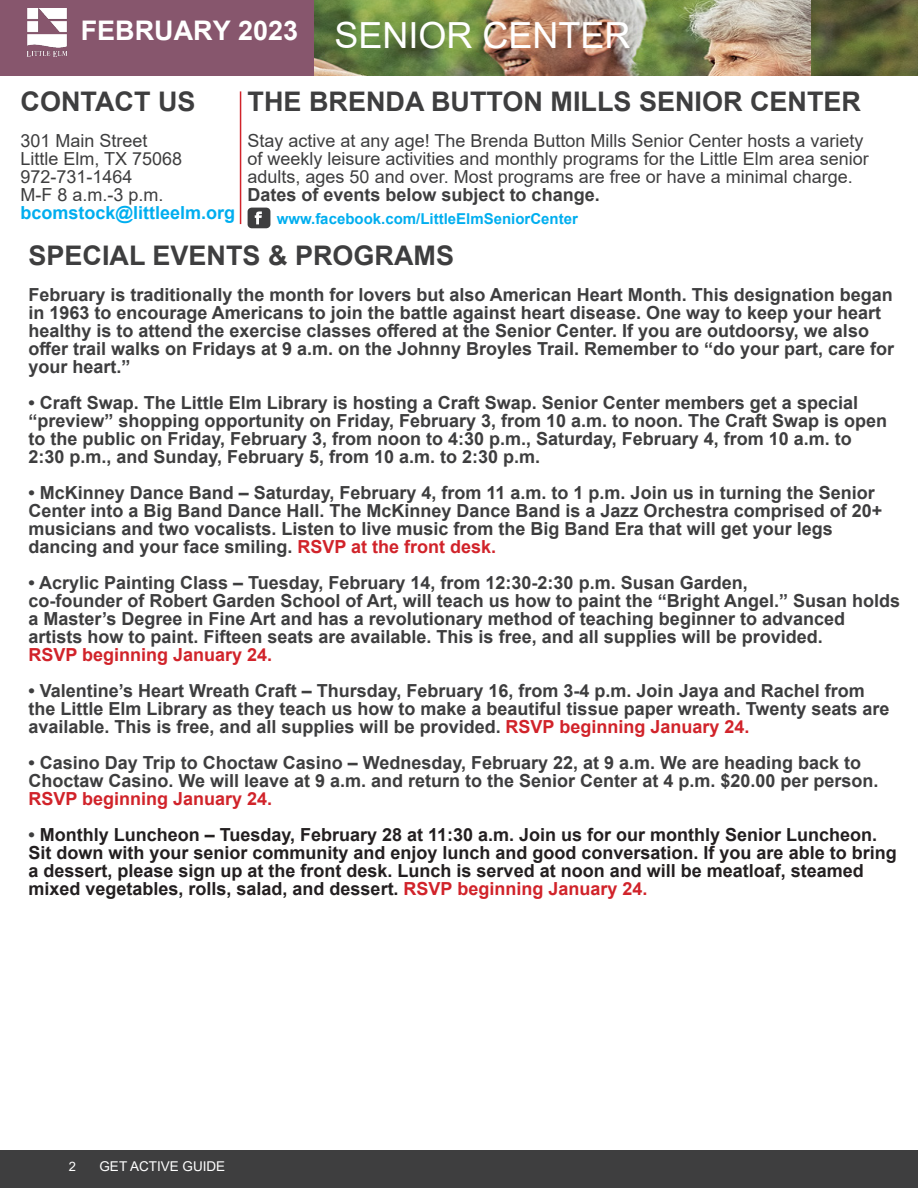
<style>
.page{position:relative;width:918px;height:1188px;background:#fff}
.page>*{position:absolute;margin:0;border:0;box-sizing:border-box;transform-origin:0 0}
.t1{font:36px "Arial";color:#fff}
.t2{font:700 27px "Arial";color:#3e3e3f}
.t3{font:700 27px "Arial";color:#fff}
.t4{font:700 18px/18px "Arial";color:#3e3e3f}
.t5{font:18px/18px "Arial";color:#3e3e3f}
.t6{font:700 18px/18px "Arial";color:#231f20}
.t7{font:700 15px "Arial";color:#00aeef}
.t8{font:13.5px "Arial";color:#fff}
.t9{font:12.9px "Arial";color:#fff}
.s1{font-weight:700;color:#00aeef}
.s2{font-weight:700}
.s3{color:#d1232a}
.s4{color:#3e3e3f}
</style>
<div class="page">
<div style="left:0;top:1151px;width:918px;height:37px;background:#3e3e3f"></div>
<img style="left:313px;top:0;width:498px;height:76px">
<div style="left:0;top:0;width:313px;height:76px;background:#87566d"></div>
<img style="left:27px;top:8px;width:40px;height:49px">
<hr style="left:240px;top:91px;width:1px;height:133px;background:#d1232a">
<svg style="left:248px;top:208px;width:22px;height:20px"></svg>
<img style="left:812px;top:0;width:106px;height:76px">
<h2 class="t3" style="left:81px;top:12px;width:219px">FEBRUARY 2023</h2>
<p class="t1" style="left:334px;top:10px;width:298px">SENIOR CENTER</p>
<p class="t2" style="left:21px;top:83px;width:176px">CONTACT US</p>
<p class="t5" style="left:21px;top:132px;width:129px">301 Main Street</p>
<p class="t5" style="left:21px;top:150px;width:216px">Little Elm, TX 75068<br>972-731-1464<br>M-F 8 a.m.-3 p.m. <span class="s1">bcomstock@littleelm.org</span></p>
<p class="t2" style="left:248px;top:83px;width:615px">THE BRENDA BUTTON MILLS SENIOR CENTER</p>
<p class="t5" style="left:248px;top:132px;width:623px">Stay active at any age! The Brenda Button Mills Senior Center hosts a variety of weekly leisure activities and monthly programs for the Little Elm area senior adults, ages 50 and over. Most programs are free or have a minimal charge.<br><span class="s2">Dates of events below subject to change.</span></p>
<p class="t7" style="left:277px;top:208px;width:303px">www.facebook.com/LittleElmSeniorCenter</p>
<p class="t2" style="left:28px;top:236px;width:427px">SPECIAL EVENTS &amp; PROGRAMS</p>
<p class="t4" style="left:28px;top:286px;width:867px">February is traditionally the month for lovers but also American Heart Month. This designation began in 1963 to encourage Americans to join the battle against heart disease. One way to keep your heart healthy is to attend the exercise classes offered at the Senior Center. If you are outdoorsy, we also offer trail walks on Fridays at 9 a.m. on the Johnny Broyles Trail. Remember to “do your part, care for your heart.”</p>
<p class="t4" style="left:28px;top:394px;width:860px">• Craft Swap. The Little Elm Library is hosting a Craft Swap. Senior Center members get a special “preview” shopping opportunity on Friday, February 3, from 10 a.m. to noon. The Craft Swap is open to the public on Friday, February 3, from noon to 4:30 p.m., Saturday, February 4, from 10 a.m. to 2:30 p.m., and Sunday, February 5, from 10 a.m. to 2:30 p.m.</p>
<p class="t4" style="left:28px;top:484px;width:855px">• McKinney Dance Band – Saturday, February 4, from 11 a.m. to 1 p.m. Join us in turning the Senior Center into a Big Band Dance Hall. The McKinney Dance Band is a Jazz Orchestra comprised of 20+ musicians and two vocalists. Listen to live music from the Big Band Era that will get your legs dancing and your face smiling. <span class="s3">RSVP at the front desk.</span></p>
<p class="t4" style="left:28px;top:574px;width:873px">• Acrylic Painting Class – Tuesday, February 14, from 12:30-2:30 p.m. Susan Garden,<br>co-founder of Robert Garden School of Art, will teach us how to paint the “Bright Angel.” Susan holds a Master’s Degree in Fine Art and has a revolutionary method of teaching beginner to advanced artists how to paint. Fifteen seats are available. This is free, and all supplies will be provided.<br><span class="s3">RSVP beginning January 24.</span></p>
<p class="t4" style="left:28px;top:682px;width:862px">• Valentine’s Heart Wreath Craft – Thursday, February 16, from 3-4 p.m. Join Jaya and Rachel from the Little Elm Library as they teach us how to make a beautiful tissue paper wreath. Twenty seats are available. This is free, and all supplies will be provided. <span class="s3">RSVP beginning January 24.</span></p>
<p class="t4" style="left:28px;top:754px;width:851px">• Casino Day Trip to Choctaw Casino – Wednesday, February 22, at 9 a.m. We are heading back to<br>Choctaw Casino. We will leave at 9 a.m. and return to the Senior Center at 4 p.m. $20.00 per person.<br><span class="s3">RSVP beginning January 24.</span></p>
<p class="t6" style="left:28px;top:826px;width:870px"><span class="s4">•</span> Monthly Luncheon – Tuesday, February 28 at 11:30 a.m. Join us for our monthly Senior Luncheon.<br>Sit down with your senior community and enjoy lunch and good conversation. If you are able to bring a dessert, please sign up at the front desk. Lunch is served at noon and will be meatloaf, steamed mixed vegetables, rolls, salad, and dessert. <span class="s3">RSVP beginning January 24.</span></p>
<p class="t9" style="left:69px;top:1158px;width:9px">2</p>
<p class="t8" style="left:99px;top:1157px;width:127px">GET ACTIVE GUIDE</p>
</div>
